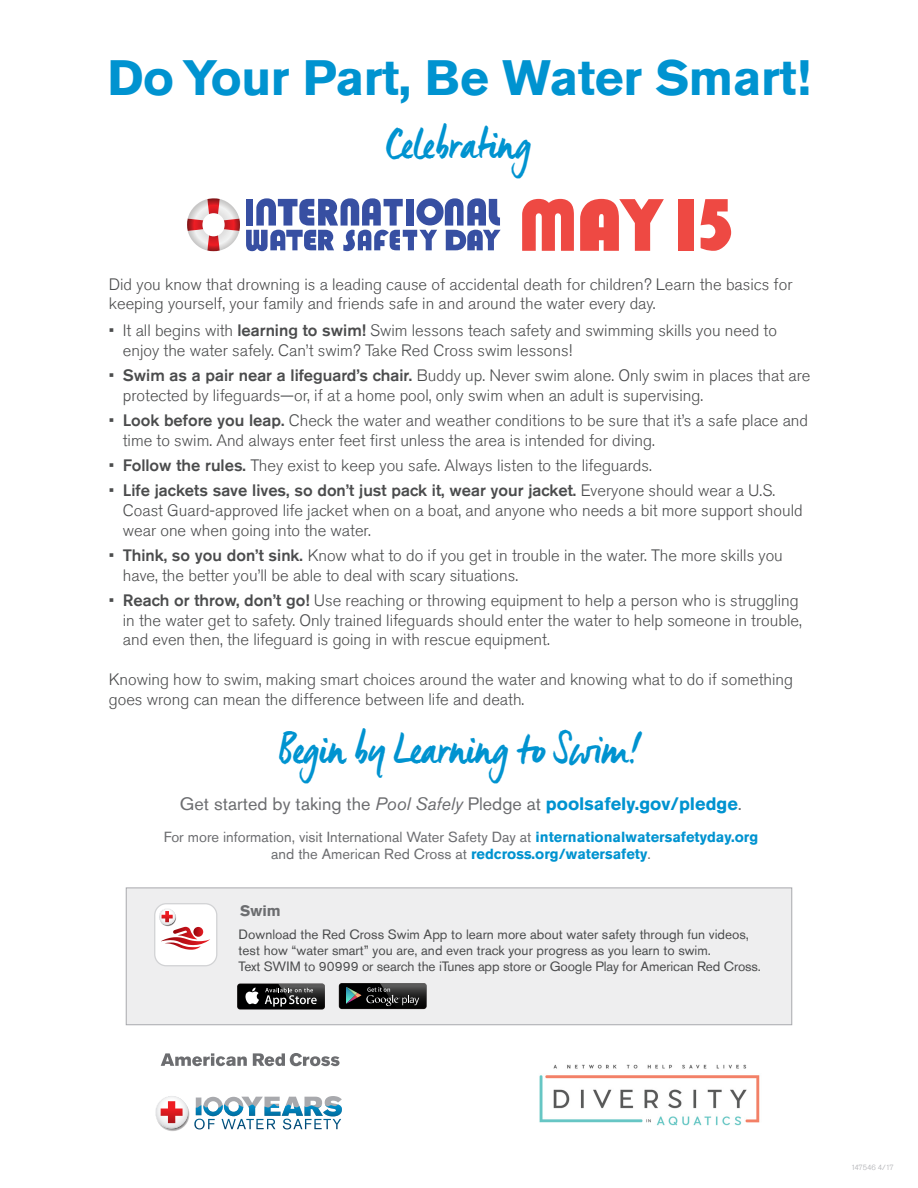
<style>
.page{position:relative;width:918px;height:1188px;background:#fff}
.page>*{position:absolute;margin:0;border:0;box-sizing:border-box;transform-origin:0 0}
.t1{font:700 49.5px "Akzidenz Grotesk Std";letter-spacing:-.01em;color:#0093d0}
.t2{font:43.5px "Manus";letter-spacing:-.01em;color:#0093d0}
.t3{font:18px "Akzidenz Grotesk Std";color:#6c6d70}
.t4{font:300 16.5px/19.8px "Akzidenz Grotesk Std";color:#4b4c4d}
.t5{font:900 15px "Akzidenz Grotesk";color:#6c6d70}
.t6{font:14.7px/17.5px "Akzidenz Grotesk Std";color:#6c6d70;text-align:center}
.t7{font:13.5px/16.2px "Akzidenz Grotesk Std";color:#4b4c4d}
.Body_Copy{font:300 7.5px "Akzidenz Grotesk Std";letter-spacing:-.04em;color:#a8a9ad}
.s1{font-weight:500}
.s2{font-style:italic}
.s3{font-weight:700;color:#0093d0}
</style>
<div class="page">
<div style="left:126px;top:888px;width:666px;height:137px;background:#eeeeef;border:1px solid #a8a9ad"></div>
<div style="left:237px;top:984px;width:88px;height:26px;background:#231f20;border-radius:3px"></div>
<div style="left:238px;top:984px;width:86px;height:25px;background:#000;border-radius:2px"></div>
<svg style="left:245px;top:988px;width:14px;height:16px"></svg>
<svg style="left:265px;top:984px;width:60px;height:26px"></svg>
<div style="left:339px;top:984px;width:87px;height:25px;background:#000;border-radius:2px"></div>
<svg style="left:346px;top:983px;width:81px;height:26px"></svg>
<svg style="left:155px;top:1053px;width:187px;height:78px"></svg>
<img style="left:539px;top:1064px;width:221px;height:62px">
<div style="left:155px;top:904px;width:62px;height:62px;background:#fff;border-radius:11px"></div>
<div style="left:154px;top:903px;width:63px;height:63px;border:1px solid #d1d2d4;border-radius:11px"></div>
<svg style="left:159px;top:909px;width:51px;height:41px"></svg>
<svg style="left:246px;top:198px;width:255px;height:53px"></svg>
<svg style="left:187px;top:198px;width:53px;height:53px"></svg>
<svg style="left:580px;top:199px;width:84px;height:52px"></svg>
<div style="left:678px;top:199px;width:16px;height:52px;background:#ee4943"></div>
<svg style="left:701px;top:199px;width:30px;height:52px"></svg>
<svg style="left:522px;top:199px;width:52px;height:52px"></svg>
<p class="t1" style="left:108px;top:49px;width:705px">Do Your Part, Be Water Smart!</p>
<p class="t2" style="left:386px;top:118px;width:147px">Celebrating</p>
<p class="t4" style="left:109px;top:274px;width:685px">Did you know that drowning is a leading cause of accidental death for children? Learn the basics for keeping yourself, your family and friends safe in and around the water every day.</p>
<p class="t4" style="left:123px;top:321px;width:656px;text-indent:-14px">• It all begins with <span class="s1">learning to swim!</span> Swim lessons teach safety and swimming skills you need to enjoy the water safely. Can’t swim? Take Red Cross swim lessons!</p>
<p class="t4" style="left:123px;top:366px;width:689px;text-indent:-14px">• <span class="s1">Swim as a pair near a lifeguard’s chair.</span> Buddy up. Never swim alone. Only swim in places that are protected by lifeguards—or, if at a home pool, only swim when an adult is supervising.</p>
<p class="t4" style="left:123px;top:411px;width:687px;text-indent:-14px">• <span class="s1">Look before you leap.</span> Check the water and weather conditions to be sure that it’s a safe place and time to swim. And always enter feet first unless the area is intended for diving.</p>
<p class="t4" style="left:109px;top:456px;width:545px">• <span class="s1">Follow the rules.</span> They exist to keep you safe. Always listen to the lifeguards.</p>
<p class="t4" style="left:123px;top:481px;width:681px;text-indent:-14px">• <span class="s1">Life jackets save lives, so don’t just pack it, wear your jacket.</span> Everyone should wear a U.S.<br>Coast Guard-approved life jacket when on a boat, and anyone who needs a bit more support should wear one when going into the water.</p>
<p class="t4" style="left:123px;top:546px;width:662px;text-indent:-14px">• <span class="s1">Think, so you don’t sink.</span> Know what to do if you get in trouble in the water. The more skills you have, the better you’ll be able to deal with scary situations.</p>
<p class="t4" style="left:123px;top:591px;width:680px;text-indent:-14px">• <span class="s1">Reach or throw, don’t go!</span> Use reaching or throwing equipment to help a person who is struggling in the water get to safety. Only trained lifeguards should enter the water to help someone in trouble, and even then, the lifeguard is going in with rescue equipment.</p>
<p class="t4" style="left:109px;top:670px;width:686px">Knowing how to swim, making smart choices around the water and knowing what to do if something goes wrong can mean the difference between life and death.</p>
<p class="t2" style="left:279px;top:722px;width:361px">Begin by Learning to Swim!</p>
<p class="t3" style="left:180px;top:794px;width:564px">Get started by taking the <span class="s2">Pool Safely</span> Pledge at <span class="s3">poolsafely.gov/pledge</span>.</p>
<p class="t6" style="left:164px;top:828px;width:596px">For more information, visit International Water Safety Day at <span class="s3">internationalwatersafetyday.org </span>and the American Red Cross at <span class="s3">redcross.org/watersafety</span>.</p>
<p class="t5" style="left:240px;top:902px;width:42px">Swim</p>
<p class="t7" style="left:239px;top:926px;width:512px">Download the Red Cross Swim App to learn more about water safety through fun videos, test how “water smart” you are, and even track your progress as you learn to swim.</p>
<p class="t7" style="left:239px;top:958px;width:524px">Text SWIM to 90999 or search the iTunes app store or Google Play for American Red Cross.</p>
<p class="Body_Copy" style="left:851px;top:1163px;width:44px">147546 4/17</p>
</div>
